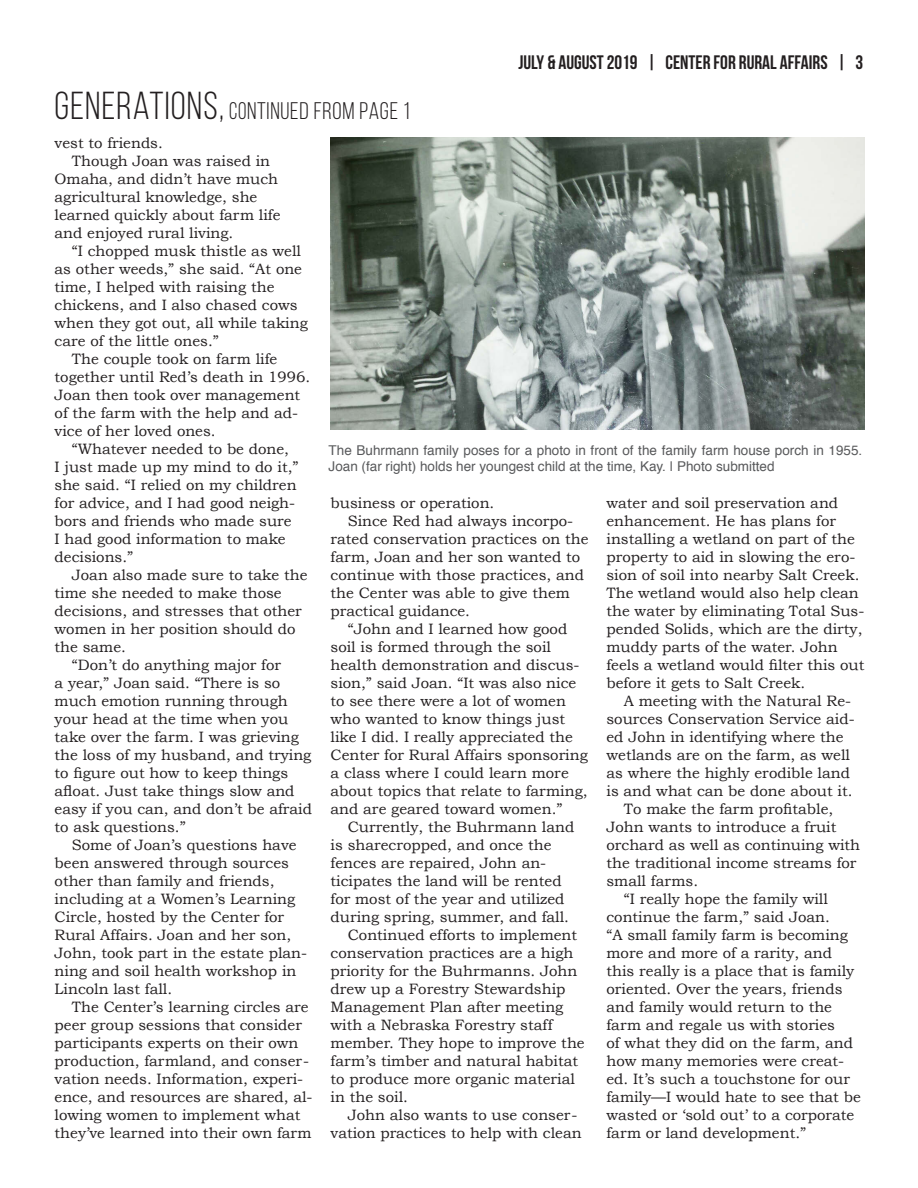
<style>
.page{position:relative;width:918px;height:1188px;background:#fff}
.page>*{position:absolute;margin:0;border:0;box-sizing:border-box;transform-origin:0 0}
.Headline{font:24px "Bebas Neue";letter-spacing:.03em;color:#231f20;scale:.91 1}
.Body_Copy{font:19.5px "Bebas Neue";color:#231f20}
.t1{font:15px/18px "Bookman Old Style";color:#231f20}
.t2{font:13.5px/16.2px "Helvetica";color:#58595b}
.s1{font-size:39px}
</style>
<div class="page">
<img style="left:330px;top:138px;width:534px;height:292px">
<p class="Body_Copy" style="left:518px;top:51px;width:346px">JULY &amp; AUGUST 2019 | CENTER FOR RURAL AFFAIRS | 3</p>
<p class="Headline" style="left:55px;top:98px;width:392px"><span class="s1">GENERATIONS,</span> CONTINUED FROM PAGE 1</p>
<p class="t1" style="left:55px;top:134px;width:110px">vest to friends.</p>
<p class="t1" style="left:55px;top:152px;width:227px;text-indent:17px">Though Joan was raised in<br>Omaha, and didn’t have much agricultural knowledge, she learned quickly about farm life and enjoyed rural living.</p>
<p class="t1" style="left:55px;top:242px;width:255px;text-indent:17px">“I chopped musk thistle as well as other weeds,” she said. “At one time, I helped with raising the chickens, and I also chased cows when they got out, all while taking care of the little ones.”</p>
<p class="t1" style="left:55px;top:350px;width:257px;text-indent:17px">The couple took on farm life together until Red’s death in 1996.<br>Joan then took over management of the farm with the help and ad&shy;vice of her loved ones.</p>
<p class="t1" style="left:55px;top:440px;width:245px;text-indent:17px">“Whatever needed to be done,<br>I just made up my mind to do it,” she said. “I relied on my children for advice, and I had good neigh&shy;bors and friends who made sure<br>I had good information to make decisions.”</p>
<p class="t1" style="left:55px;top:566px;width:254px;text-indent:17px">Joan also made sure to take the time she needed to make those decisions, and stresses that other women in her position should do the same.</p>
<p class="t1" style="left:55px;top:656px;width:259px;text-indent:17px">“Don’t do anything major for<br>a year,” Joan said. “There is so much emotion running through your head at the time when you take over the farm. I was grieving the loss of my husband, and trying to figure out how to keep things afloat. Just take things slow and easy if you can, and don’t be afraid to ask questions.”</p>
<p class="t1" style="left:55px;top:836px;width:254px;text-indent:17px">Some of Joan’s questions have been answered through sources other than family and friends, including at a Women’s Learning<br>Circle, hosted by the Center for<br>Rural Affairs. Joan and her son,<br>John, took part in the estate plan&shy;ning and soil health workshop in<br>Lincoln last fall.</p>
<p class="t1" style="left:55px;top:998px;width:259px;text-indent:17px">The Center’s learning circles are peer group sessions that consider participants experts on their own production, farmland, and conser&shy;vation needs. Information, experi&shy;ence, and resources are shared, al&shy;lowing women to implement what they’ve learned into their own farm</p>
<p class="t2" style="left:329px;top:443px;width:535px">The Buhrmann family poses for a photo in front of the family farm house porch in 1955.<br>Joan (far right) holds her youngest child at the time, Kay. | Photo submitted</p>
<p class="t1" style="left:331px;top:494px;width:165px">business or operation.</p>
<p class="t1" style="left:331px;top:512px;width:259px;text-indent:17px">Since Red had always incorpo&shy;rated conservation practices on the farm, Joan and her son wanted to continue with those practices, and the Center was able to give them practical guidance.</p>
<p class="t1" style="left:331px;top:620px;width:259px;text-indent:17px">“John and I learned how good soil is formed through the soil health demonstration and discus&shy;sion,” said Joan. “It was also nice to see there were a lot of women who wanted to know things just like I did. I really appreciated the<br>Center for Rural Affairs sponsoring a class where I could learn more about topics that relate to farming, and are geared toward women.”</p>
<p class="t1" style="left:331px;top:818px;width:245px;text-indent:17px">Currently, the Buhrmann land is sharecropped, and once the fences are repaired, John an&shy;ticipates the land will be rented for most of the year and utilized during spring, summer, and fall.</p>
<p class="t1" style="left:331px;top:926px;width:256px;text-indent:17px">Continued efforts to implement conservation practices are a high priority for the Buhrmanns. John drew up a Forestry Stewardship<br>Management Plan after meeting with a Nebraska Forestry staff member. They hope to improve the farm’s timber and natural habitat to produce more organic material in the soil.</p>
<p class="t1" style="left:331px;top:1106px;width:253px;text-align:right">John also wants to use conser&shy;vation practices to help with clean</p>
<p class="t1" style="left:607px;top:494px;width:259px">water and soil preservation and enhancement. He has plans for installing a wetland on part of the property to aid in slowing the ero&shy;sion of soil into nearby Salt Creek.<br>The wetland would also help clean the water by eliminating Total Sus&shy;pended Solids, which are the dirty, muddy parts of the water. John feels a wetland would filter this out before it gets to Salt Creek.</p>
<p class="t1" style="left:607px;top:692px;width:250px;text-indent:17px">A meeting with the Natural Re&shy;sources Conservation Service aid&shy;ed John in identifying where the wetlands are on the farm, as well as where the highly erodible land is and what can be done about it.</p>
<p class="t1" style="left:607px;top:800px;width:255px;text-indent:17px">To make the farm profitable,<br>John wants to introduce a fruit orchard as well as continuing with the traditional income streams for small farms.</p>
<p class="t1" style="left:607px;top:890px;width:256px;text-indent:17px">“I really hope the family will continue the farm,” said Joan.<br>“A small family farm is becoming more and more of a rarity, and this really is a place that is family oriented. Over the years, friends and family would return to the farm and regale us with stories<br>of what they did on the farm, and how many memories were creat&shy;ed. It’s such a touchstone for our family—I would hate to see that be wasted or ‘sold out’ to a corporate farm or land development.”</p>
</div>
